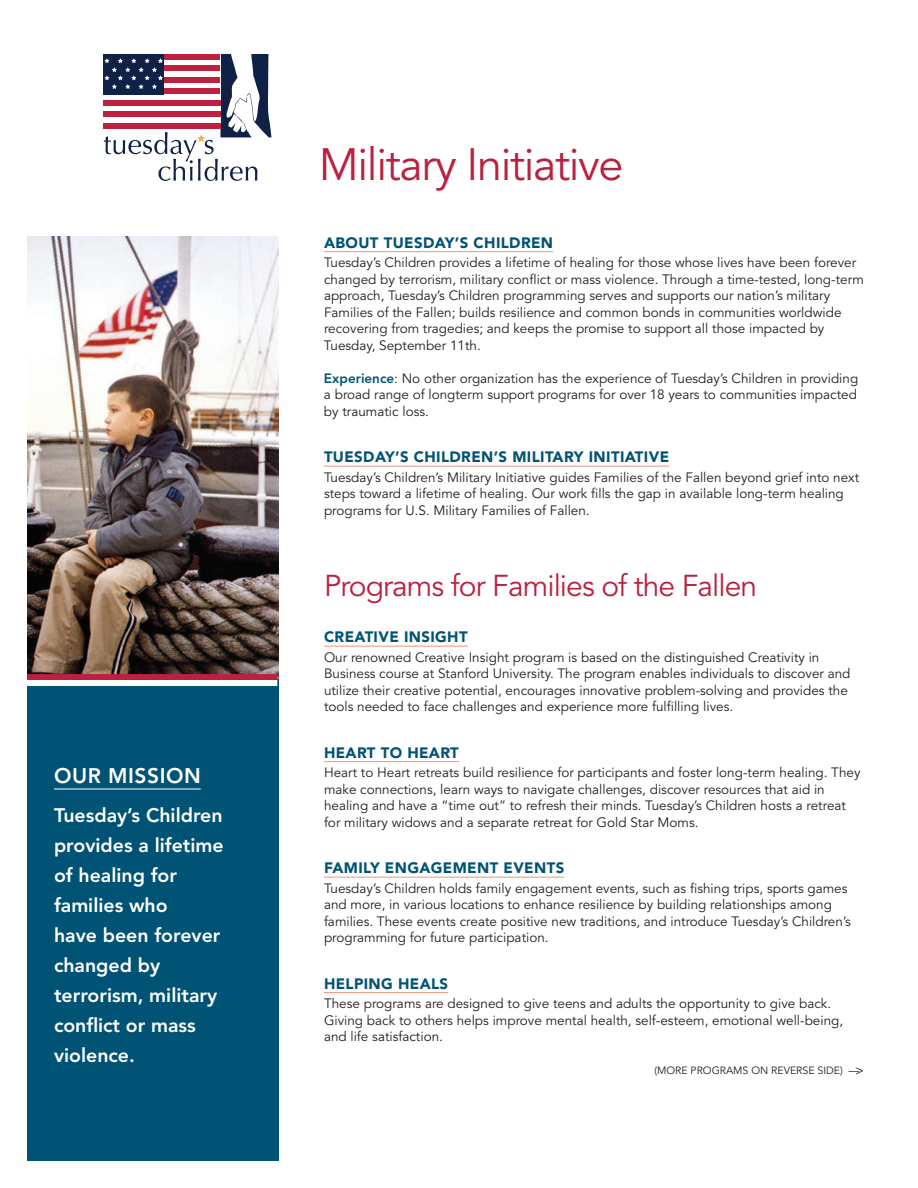
<style>
.page{position:relative;width:918px;height:1188px;background:#fff}
.page>*{position:absolute;margin:0;border:0;box-sizing:border-box;transform-origin:0 0}
.t1{font:45px "Avenir LT Std";letter-spacing:-.03em;color:#ba203f}
.t2{font:30px "Avenir LT Std";letter-spacing:-.03em;color:#ba203f}
.t3{font:800 21px "Avenir LT Std";letter-spacing:.025em;color:#fff}
.t4{font:800 19.5px/30px "Avenir LT Std";color:#fff}
.t5{font:900 15px "Avenir LT Std";letter-spacing:.025em;color:#005374}
.t6{font:13.5px/16.5px "Avenir LT Std";color:#231f20}
.t7{font:10.5px "Avenir LT Std";color:#231f20}
.s1{font-weight:800;color:#005374}
.s2{font-size:13.5px}
</style>
<div class="page">
<div style="left:27px;top:236px;width:251px;height:925px;background:#005374"></div>
<div style="left:103px;top:100px;width:117px;height:6px;background:#bf2040"></div>
<div style="left:103px;top:111px;width:117px;height:6px;background:#bf2040"></div>
<div style="left:103px;top:123px;width:117px;height:6px;background:#bf2040"></div>
<svg style="left:104px;top:54px;width:167px;height:127px"></svg>
<hr style="left:54px;top:789px;width:147px;height:1px;background:#fff">
<hr style="left:324px;top:251px;width:229px;height:1px;background:#f09478">
<hr style="left:324px;top:466px;width:345px;height:1px;background:#f09478">
<hr style="left:324px;top:646px;width:144px;height:1px;background:#f09478">
<hr style="left:324px;top:761px;width:135px;height:1px;background:#f09478">
<hr style="left:324px;top:877px;width:240px;height:1px;background:#f09478">
<hr style="left:324px;top:992px;width:124px;height:1px;background:#f09478">
<img style="left:27px;top:236px;width:251px;height:443px">
<div style="left:27px;top:674px;width:250px;height:6px;background:#ba203f"></div>
<div style="left:27px;top:680px;width:250px;height:6px;background:#fff"></div>
<h3 class="t3" style="left:54px;top:768px;width:148px">OUR MISSION</h3>
<h3 class="t4" style="left:54px;top:802px;width:171px">Tuesday’s Children provides a lifetime of healing for families who<br>have been forever changed by terrorism, military conflict or mass violence.</h3>
<h1 class="t1" style="left:319px;top:146px;width:306px">Military Initiative</h1>
<p class="t5" style="left:324px;top:236px;width:231px">ABOUT TUESDAY’S CHILDREN</p>
<p class="t6" style="left:324px;top:255px;width:541px">Tuesday’s Children provides a lifetime of healing for those whose lives have been forever changed by terrorism, military conflict or mass violence. Through a time-tested, long-term approach, Tuesday’s Children programming serves and supports our nation’s military Families of the Fallen; builds resilience and common bonds in communities worldwide recovering from tragedies; and keeps the promise to support all those impacted by Tuesday, September 11th.</p>
<p class="t6" style="left:324px;top:371px;width:536px;text-align:justify"><span class="s1">Experience</span>: No other organization has the experience of Tuesday’s Children in providing a broad range of longterm support programs for over 18 years to communities impacted by traumatic loss.</p>
<p class="t5" style="left:324px;top:451px;width:347px">TUESDAY’S CHILDREN’S MILITARY INITIATIVE</p>
<p class="t6" style="left:324px;top:470px;width:537px">Tuesday’s Children’s Military Initiative guides Families of the Fallen beyond grief into next steps toward a lifetime of healing. Our work fills the gap in available long-term healing programs for U.S. Military Families of Fallen.</p>
<h2 class="t2" style="left:324px;top:573px;width:435px">Programs for Families of the Fallen</h2>
<p class="t5" style="left:324px;top:631px;width:145px">CREATIVE INSIGHT</p>
<p class="t6" style="left:324px;top:650px;width:528px">Our renowned Creative Insight program is based on the distinguished Creativity in Business course at Stanford University. The program enables individuals to discover and utilize their creative potential, encourages innovative problem-solving and provides the tools needed to face challenges and experience more fulfilling lives.</p>
<p class="t5" style="left:324px;top:746px;width:136px">HEART TO HEART</p>
<p class="t6" style="left:324px;top:765px;width:538px">Heart to Heart retreats build resilience for participants and foster long-term healing. They make connections, learn ways to navigate challenges, discover resources that aid in healing and have a “time out” to refresh their minds. Tuesday’s Children hosts a retreat for military widows and a separate retreat for Gold Star Moms.</p>
<p class="t5" style="left:324px;top:862px;width:242px">FAMILY ENGAGEMENT EVENTS</p>
<p class="t6" style="left:324px;top:881px;width:528px">Tuesday’s Children holds family engagement events, such as fishing trips, sports games and more, in various locations to enhance resilience by building relationships among families. These events create positive new traditions, and introduce Tuesday’s Children’s programming for future participation.</p>
<p class="t5" style="left:324px;top:977px;width:126px">HELPING HEALS</p>
<p class="t6" style="left:324px;top:996px;width:521px">These programs are designed to give teens and adults the opportunity to give back.<br>Giving back to others helps improve mental health, self-esteem, emotional well-being, and life satisfaction.</p>
<p class="t7" style="left:654px;top:1066px;width:211px">(MORE PROGRAMS ON REVERSE SIDE) —<span class="s2">&gt;</span></p>
</div>
